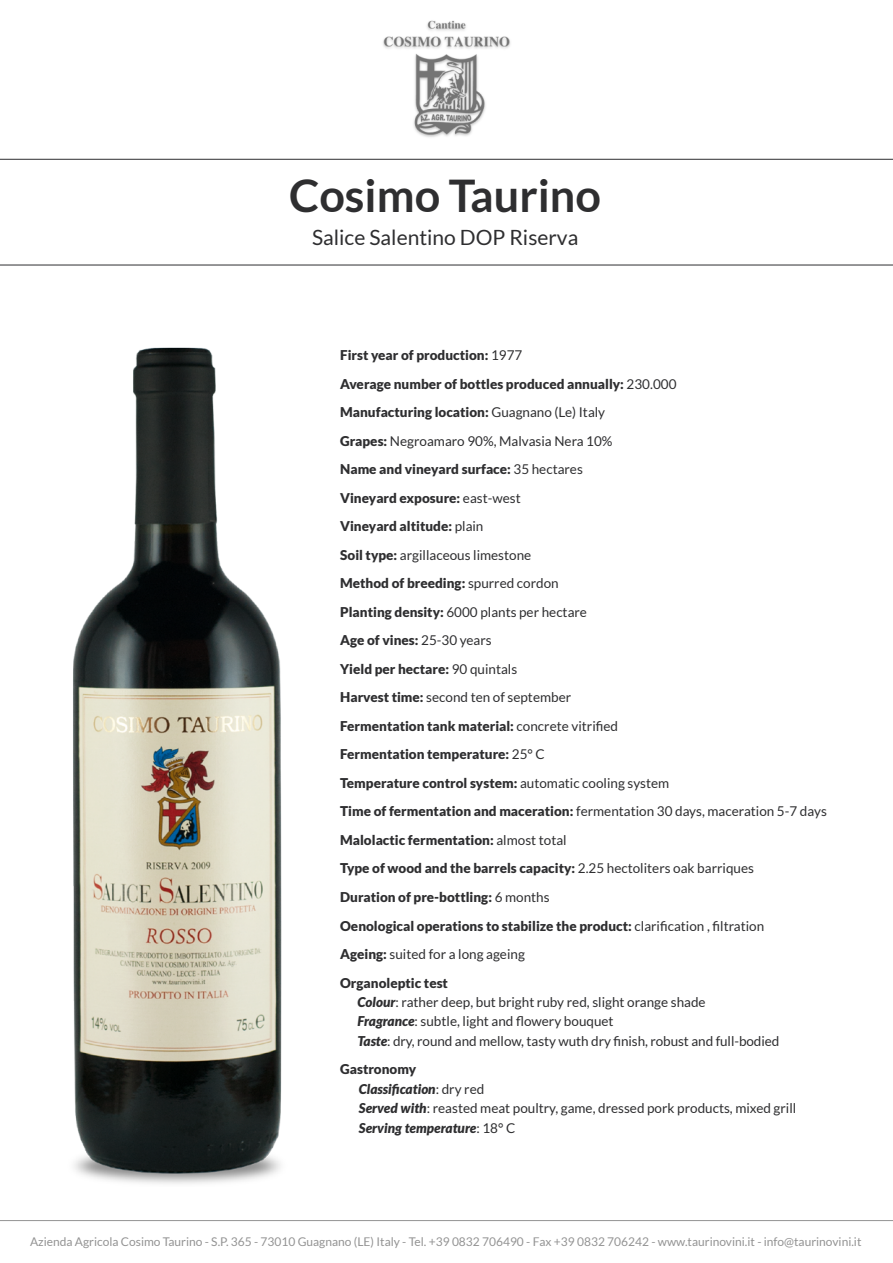
<style>
.page{position:relative;width:893px;height:1263px;background:#fff}
.page>*{position:absolute;margin:0;border:0;box-sizing:border-box;transform-origin:0 0}
.t1{font:700 45px "Lato";color:#2e2e30}
.t2{font:21px "Lato";color:#2e2e30}
.t3{font:900 13.5px/28.5px "Lato";color:#2e2e30}
.t4{font:13.5px/19.5px "Lato";color:#2e2e30}
.t5{font:12px "Lato";color:#939393}
.s1{font-weight:400}
.s2{font-weight:900;font-style:italic}
.s3{font-weight:900}
</style>
<div class="page">
<img style="left:383px;top:20px;width:128px;height:117px">
<img style="left:73px;top:347px;width:209px;height:837px">
<hr style="left:0;top:265px;width:893px;height:1px;background:#2e2e30">
<hr style="left:0;top:159px;width:893px;height:1px;background:#2e2e30">
<hr style="left:0;top:1220px;width:893px;height:1px;background:#939393">
<h1 class="t1" style="left:289px;top:170px;width:313px">Cosimo Taurino</h1>
<h2 class="t2" style="left:312px;top:226px;width:268px">Salice Salentino DOP Riserva</h2>
<p class="t3" style="left:340px;top:341px;width:488px">First year of production: <span class="s1">1977<br></span>Average number of bottles produced annually: <span class="s1">230.000<br></span>Manufacturing location: <span class="s1">Guagnano (Le) Italy<br></span>Grapes: <span class="s1">Negroamaro 90%, Malvasia Nera 10%<br></span>Name and vineyard surface: <span class="s1">35 hectares<br></span>Vineyard exposure: <span class="s1">east-west<br></span>Vineyard altitude: <span class="s1">plain<br></span>Soil type: <span class="s1">argillaceous limestone<br></span>Method of breeding: <span class="s1">spurred cordon<br></span>Planting density: <span class="s1">6000 plants per hectare<br></span>Age of vines: <span class="s1">25-30 years<br></span>Yield per hectare: <span class="s1">90 quintals<br></span>Harvest time: <span class="s1">second ten of september<br></span>Fermentation tank material: <span class="s1">concrete vitrified<br></span>Fermentation temperature: <span class="s1">25° C<br></span>Temperature control system: <span class="s1">automatic cooling system<br></span>Time of fermentation and maceration: <span class="s1">fermentation 30 days, maceration 5-7 days </span>Malolactic fermentation: <span class="s1">almost total<br></span>Type of wood and the barrels capacity: <span class="s1">2.25 hectoliters oak barriques<br></span>Duration of pre-bottling: <span class="s1">6 months<br></span>Oenological operations to stabilize the product: <span class="s1">clarification , filtration<br></span>Ageing: <span class="s1">suited for a long ageing<br></span>Organoleptic test</p>
<p class="t4" style="left:358px;top:992px;width:423px"><span class="s2">Colour</span>: rather deep, but bright ruby red, slight orange shade<br><span class="s2">Fragrance</span>: subtle, light and flowery bouquet<br><span class="s2">Taste</span>: dry, round and mellow, tasty wuth dry finish, robust and full-bodied</p>
<p class="t4" style="left:359px;top:1060px;width:439px;text-indent:-19px"><span class="s3">Gastronomy<br></span><span class="s2">Classification</span>: dry red<br><span class="s2">Served with</span>: reasted meat poultry, game, dressed pork products, mixed grill <span class="s2">Serving temperature</span>: 18° C</p>
<p class="t5" style="left:30px;top:1235px;width:833px">Azienda Agricola Cosimo Taurino - S.P. 365 - 73010 Guagnano (LE) Italy - Tel. +39 0832 706490 - Fax +39 0832 706242 - www.taurinovini.it - info@taurinovini.it</p>
</div>
